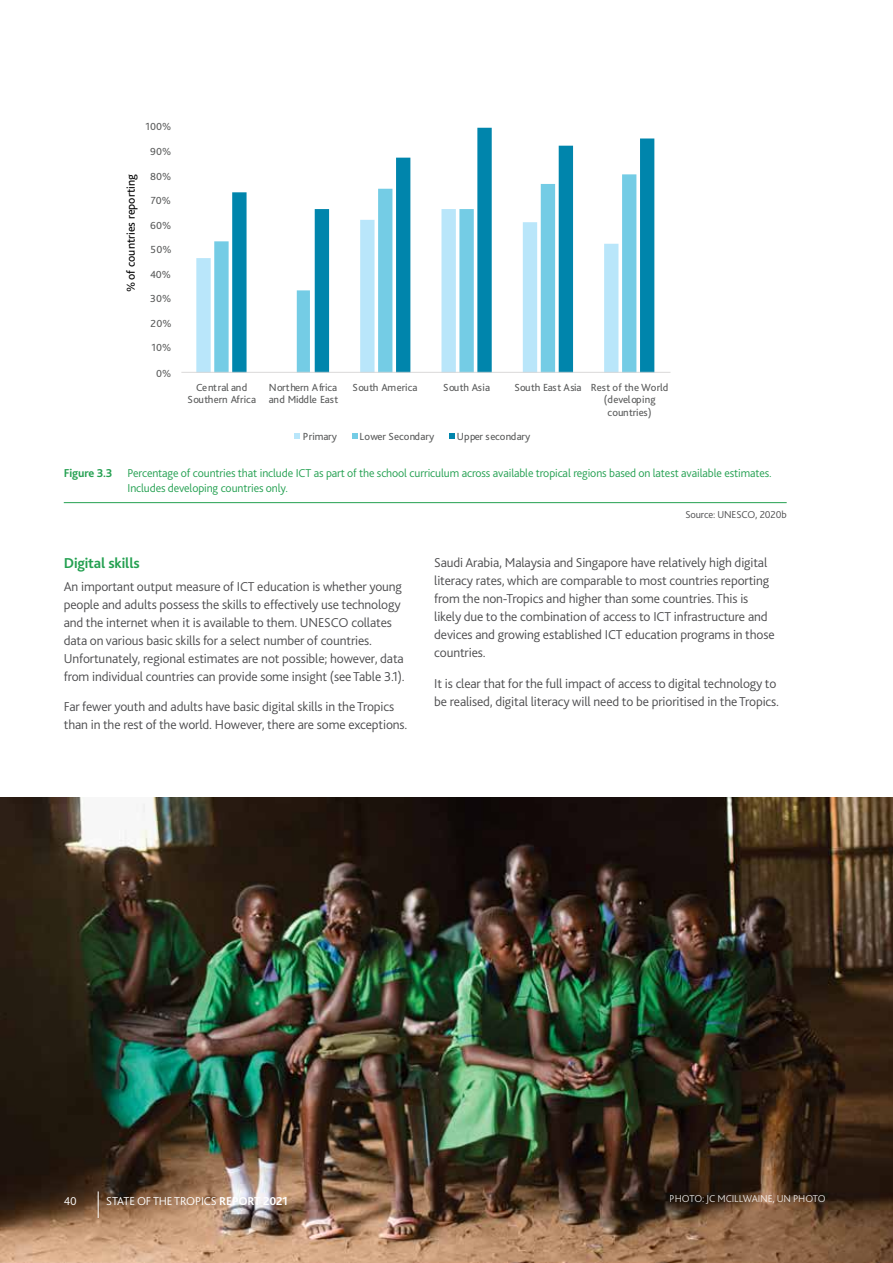
<style>
.page{position:relative;width:893px;height:1263px;background:#fff}
.page>*{position:absolute;margin:0;border:0;box-sizing:border-box;transform-origin:0 0}
.t1{font:700 15px "Bliss 2";letter-spacing:-.01em;color:#24a051}
.t2{font:300 13.5px/18px "Bliss 2";letter-spacing:-.01em;color:#4d4d4f}
.t3{font:300 12px/15px "Bliss 2";letter-spacing:-.01em;color:#24a051}
.t4{font:300 12px "Bliss 2";letter-spacing:-.01em;color:#fff}
.t5{font:12px "Bliss 2";color:#000}
.t6{font:10.8px/12px "Bliss 2";color:#595a5a}
.t7{font:300 10.5px "Bliss 2";letter-spacing:-.01em;color:#fff}
.t8{font:300 10.5px "Bliss 2";letter-spacing:-.01em;color:#4d4d4f}
.s1{font-weight:700}
</style>
<div class="page">
<hr style="left:64px;top:502px;width:723px;height:1px;background:#24a051">
<svg style="left:196px;top:258px;width:15px;height:114px;background:#bce6fa"></svg>
<svg style="left:214px;top:241px;width:15px;height:131px;background:#7acee6"></svg>
<svg style="left:232px;top:128px;width:422px;height:244px"></svg>
<hr style="left:181px;top:372px;width:489px;height:1px;background:#dad9d9">
<svg style="left:294px;top:433px;width:6px;height:6px"></svg>
<svg style="left:352px;top:433px;width:6px;height:6px"></svg>
<svg style="left:449px;top:433px;width:6px;height:6px"></svg>
<img style="left:0;top:797px;width:893px;height:466px">
<svg style="left:98px;top:1191px;width:1px;height:27px"></svg>
<p class="t6" style="left:146px;top:121px;width:27px">100%</p>
<p class="t5" style="left:123px;top:292px;width:119px;rotate:-90deg">% of countries reporting</p>
<p class="t6" style="left:150px;top:146px;width:23px">90%</p>
<p class="t6" style="left:150px;top:171px;width:23px">80%</p>
<p class="t6" style="left:151px;top:195px;width:21px">70%</p>
<p class="t6" style="left:150px;top:220px;width:23px">60%</p>
<p class="t6" style="left:151px;top:244px;width:23px">50%</p>
<p class="t6" style="left:150px;top:269px;width:23px">40%</p>
<p class="t6" style="left:150px;top:293px;width:23px">30%</p>
<p class="t6" style="left:150px;top:318px;width:23px">20%</p>
<p class="t6" style="left:151px;top:342px;width:21px">10%</p>
<p class="t6" style="left:156px;top:367px;width:17px">0%</p>
<p class="t6" style="left:188px;top:381px;width:70px;text-align:center">Central and<br>Southern Africa</p>
<p class="t6" style="left:269px;top:381px;width:71px">Northern Africa and Middle East</p>
<p class="t6" style="left:353px;top:381px;width:66px">South America</p>
<p class="t6" style="left:443px;top:381px;width:48px">South Asia</p>
<p class="t6" style="left:604px;top:381px;width:66px;text-indent:-90px">South East Asia Rest of the World (developing</p>
<p class="t6" style="left:608px;top:406px;width:46px">countries)</p>
<p class="t6" style="left:303px;top:430px;width:36px">Primary</p>
<p class="t6" style="left:360px;top:430px;width:76px">Lower Secondary</p>
<p class="t6" style="left:457px;top:430px;width:75px">Upper secondary</p>
<p class="t3" style="left:128px;top:465px;width:646px;text-indent:-64px"><span class="s1">Figure 3.3</span> Percentage of countries that include ICT as part of the school curriculum across available tropical regions based on latest available estimates.<br>Includes developing countries only.</p>
<p class="t8" style="left:685px;top:508px;width:103px">Source: UNESCO, 2020b</p>
<p class="t1" style="left:64px;top:554px;width:77px">Digital skills</p>
<p class="t2" style="left:64px;top:577px;width:342px">An important output measure of ICT education is whether young people and adults possess the skills to effectively use technology and the internet when it is available to them. UNESCO collates data on various basic skills for a select number of countries.<br>Unfortunately, regional estimates are not possible; however, data from individual countries can provide some insight (see Table 3.1).</p>
<p class="t2" style="left:64px;top:698px;width:345px">Far fewer youth and adults have basic digital skills in the Tropics than in the rest of the world. However, there are some exceptions.</p>
<p class="t2" style="left:434px;top:554px;width:342px">Saudi Arabia, Malaysia and Singapore have relatively high digital literacy rates, which are comparable to most countries reporting from the non-Tropics and higher than some countries. This is likely due to the combination of access to ICT infrastructure and devices and growing established ICT education programs in those countries.</p>
<p class="t2" style="left:434px;top:674px;width:346px">It is clear that for the full impact of access to digital technology to be realised, digital literacy will need to be prioritised in the Tropics.</p>
<p class="t4" style="left:64px;top:1194px;width:15px">40</p>
<p class="t4" style="left:106px;top:1194px;width:183px">STATE OF THE TROPICS <span class="s1">REPORT 2021</span></p>
<p class="t7" style="left:670px;top:1192px;width:157px">PHOTO: JC MCILLWAINE, UN PHOTO</p>
</div>
